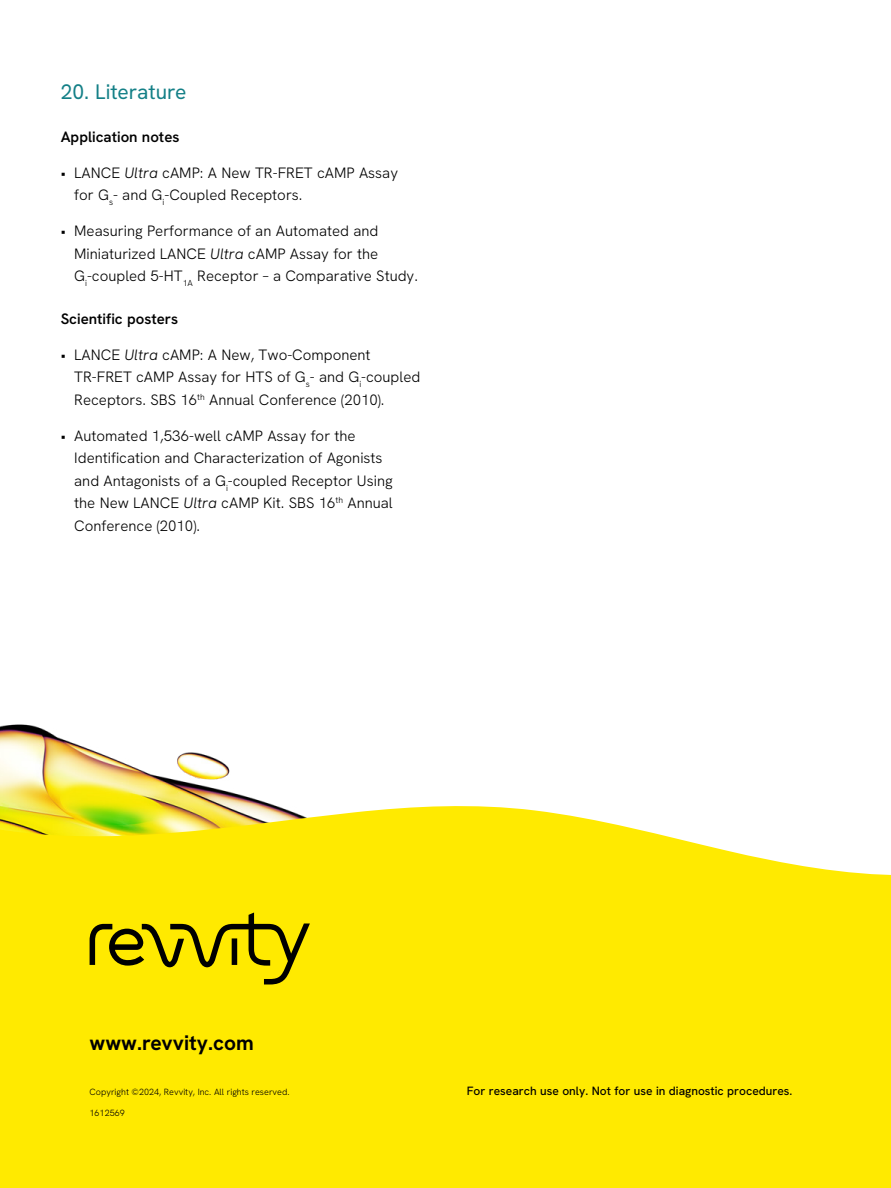
<style>
.page{position:relative;width:891px;height:1188px;background:#fff}
.page>*{position:absolute;margin:0;border:0;box-sizing:border-box;transform-origin:0 0}
.t1{font:700 21px "Hanken Grotesk";color:#000}
.t2{font:21px "Hanken Grotesk";color:#148087}
.t3{font:300 15px/22.5px "Hanken Grotesk";color:#000}
.t4{font:600 15px "Hanken Grotesk";color:#000}
.t5{font:500 12px "Hanken Grotesk";color:#000}
.t6{font:300 9px "Hanken Grotesk";color:#000}
.s1{font-style:italic}
</style>
<div class="page">
<img style="left:0;top:724px;width:267px;height:79px">
<svg style="left:0;top:803px;width:891px;height:385px;background:#feea0c"></svg>
<svg style="left:90px;top:913px;width:220px;height:71px;background:#c9b800"></svg>
<h1 class="t2" style="left:61px;top:78px;width:127px">20. Literature</h1>
<p class="t4" style="left:61px;top:127px;width:120px">Application notes</p>
<p class="t3" style="left:74px;top:161px;width:325px;text-indent:-14px">• LANCE <span class="s1">Ultra</span> cAMP: A New TR-FRET cAMP Assay for G<sub>s</sub>- and G<sub>i</sub>-Coupled Receptors.</p>
<p class="t3" style="left:74px;top:219px;width:345px;text-indent:-14px">• Measuring Performance of an Automated and<br>Miniaturized LANCE <span class="s1">Ultra</span> cAMP Assay for the<br>G<sub>i</sub>-coupled 5-HT<sub>1A</sub> Receptor – a Comparative Study.</p>
<p class="t4" style="left:61px;top:309px;width:119px">Scientific posters</p>
<p class="t3" style="left:74px;top:343px;width:348px;text-indent:-14px">• LANCE <span class="s1">Ultra</span> cAMP: A New, Two-Component<br>TR-FRET cAMP Assay for HTS of G<sub>s</sub>- and G<sub>i</sub>-coupled<br>Receptors. SBS 16<sup>th</sup> Annual Conference (2010).</p>
<p class="t3" style="left:74px;top:424px;width:320px;text-indent:-14px">• Automated 1,536-well cAMP Assay for the Identification and Characterization of Agonists and Antagonists of a G<sub>i</sub>-coupled Receptor Using the New LANCE <span class="s1">Ultra</span> cAMP Kit. SBS 16<sup>th</sup> Annual Conference (2010).</p>
<h1 class="t1" style="left:90px;top:1029px;width:166px">www.revvity.com</h1>
<p class="t6" style="left:90px;top:1086px;width:202px">Copyright ©2024, Revvity, Inc. All rights reserved.</p>
<p class="t6" style="left:90px;top:1107px;width:37px">1612569</p>
<p class="t5" style="left:467px;top:1083px;width:327px">For research use only. Not for use in diagnostic procedures.</p>
</div>
